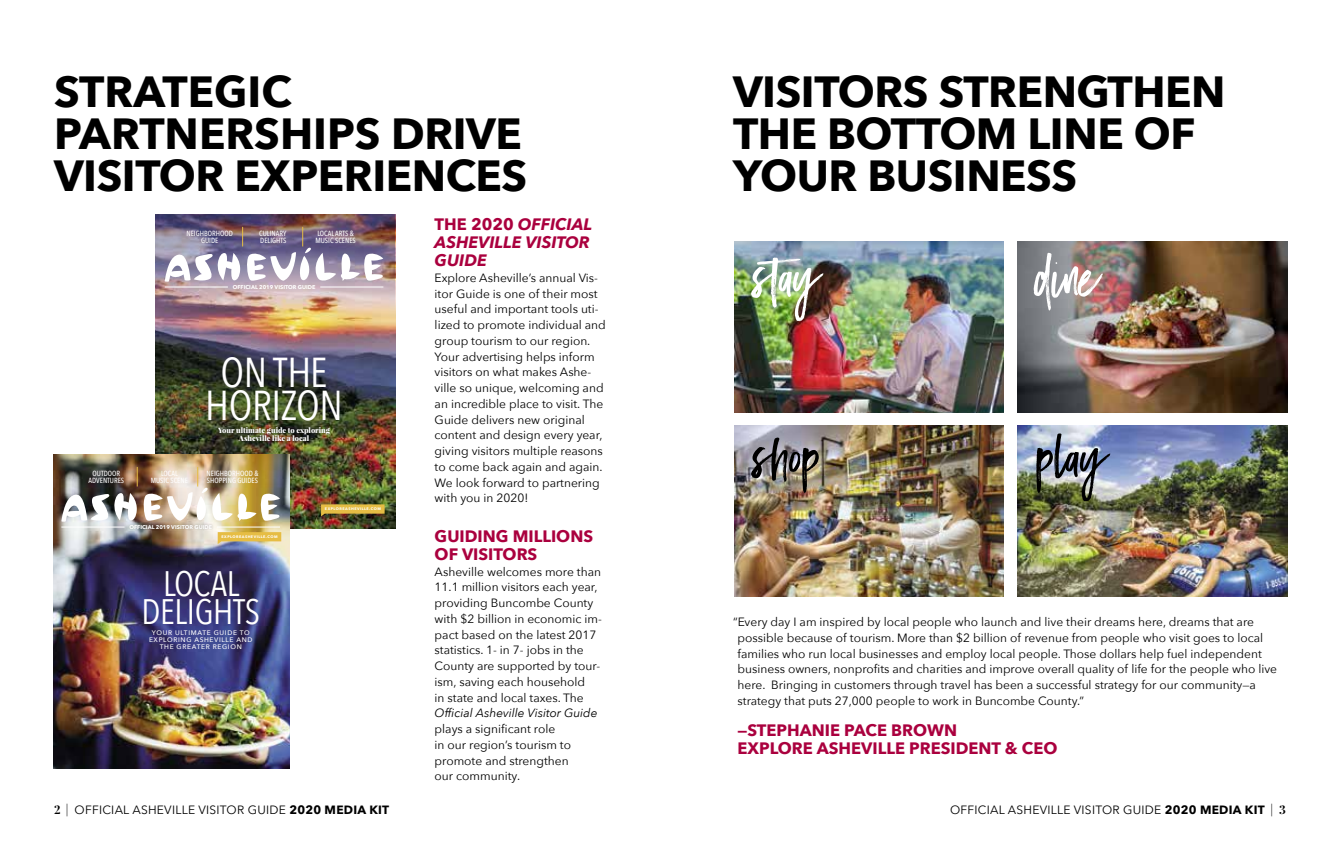
<style>
.page{position:relative;width:1340px;height:864px;background:#fff}
.page>*{position:absolute;margin:0;border:0;box-sizing:border-box;transform-origin:0 0}
.t1{font:54px "Black Diamond";color:#fff}
.t2{font:54px "Black Diamond";color:#000}
.t3{font:700 43.5px/42px "Avenir Next";letter-spacing:-.01em;color:#000}
.t4{font:41.7px/33px "Avenir Next Condensed";letter-spacing:-.01em;color:#fff;text-align:center}
.t5{font:35.25px/28.2px "Avenir Next Condensed";letter-spacing:-.01em;color:#fff;text-align:center}
.t6{font:700 16.5px/18px "Avenir Next";color:#aa003e}
.t7{font:italic 700 16.5px/18px "Avenir Next";color:#aa003e}
.t8{font:12px/15.8px "Avenir Next";color:#000}
.t9{font:12px "Avenir Next";letter-spacing:.02em;color:#000}
.t10{font:italic 12px "Avenir Next";color:#000}
.t11{font:500 7.5px/6.9px "Avenir Next Condensed";color:#fff;text-align:center}
.t12{font:900 7.35px/8.1px "Playfair Display";color:#fff;text-align:center}
.t13{font:500 6.6px/7.4px "Avenir Next";letter-spacing:.1em;color:#fff;text-align:center}
.t14{font:700 5.55px "Avenir Next";color:#fff}
.t15{font:700 3.75px "Avenir Next";letter-spacing:.13em;color:#fff}
.s1{font-style:normal}
.s2{font-family:"Playfair Display";font-weight:700}
.s3{font-family:"Playfair Display"}
.s4{font-weight:700}
</style>
<div class="page">
<img style="left:156px;top:323px;width:239px;height:205px">
<img style="left:156px;top:214px;width:239px;height:109px">
<svg style="left:321px;top:504px;width:63px;height:12px"></svg>
<div style="left:216px;top:426px;width:116px;height:18px;background:#000;opacity:.59"></div>
<hr style="left:165px;top:287px;width:63px;height:1px;background:#fff">
<hr style="left:320px;top:287px;width:63px;height:1px;background:#fff">
<img style="left:165px;top:227px;width:218px;height:55px">
<img style="left:53px;top:484px;width:236px;height:285px">
<img style="left:53px;top:454px;width:236px;height:30px">
<img style="left:61px;top:467px;width:220px;height:77px">
<img style="left:1017px;top:426px;width:269px;height:171px">
<img style="left:734px;top:241px;width:269px;height:171px">
<img style="left:1017px;top:241px;width:269px;height:171px">
<img style="left:734px;top:426px;width:269px;height:171px">
<div style="left:744px;top:431px;width:89px;height:76px;background:#fff;opacity:.75"></div>
<h2 class="t3" style="left:54px;top:70px;width:474px">STRATEGIC<br>PARTNERSHIPS DRIVE<br>VISITOR EXPERIENCES</h2>
<h2 class="t3" style="left:733px;top:70px;width:494px">VISITORS STRENGTHEN<br>THE BOTTOM LINE OF<br>YOUR BUSINESS</h2>
<h3 class="t7" style="left:434px;top:215px;width:159px"><span class="s1">THE 2020</span> OFFICIAL<br>ASHEVILLE VISITOR<br>GUIDE</h3>
<p class="t8" style="left:434px;top:269px;width:173px">Explore Asheville’s annual Vis&shy;itor Guide is one of their most useful and important tools uti&shy;lized to promote individual and group tourism to our region.<br>Your advertising helps inform visitors on what makes Ashe&shy;ville so unique, welcoming and an incredible place to visit. The<br>Guide delivers new original content and design every year, giving visitors multiple reasons to come back again and again.<br>We look forward to partnering with you in 2020!</p>
<h3 class="t6" style="left:434px;top:527px;width:160px">GUIDING MILLIONS<br>OF VISITORS</h3>
<p class="t8" style="left:434px;top:563px;width:169px">Asheville welcomes more than<br>11.1 million visitors each year, providing Buncombe County with $2 billion in economic im&shy;pact based on the latest 2017 statistics. 1- in 7- jobs in the<br>County are supported by tour&shy;ism, saving each household<br>in state and local taxes. The</p>
<p class="t10" style="left:434px;top:703px;width:164px">Official Asheville Visitor Guide</p>
<p class="t8" style="left:434px;top:721px;width:138px">plays a significant role<br>in our region’s tourism to promote and strengthen our community.</p>
<p class="t11" style="left:186px;top:230px;width:48px">NEIGHBORHOOD<br>GUIDE</p>
<p class="t11" style="left:259px;top:230px;width:29px;text-align:left">CULINARY<br>DELIGHTS</p>
<p class="t11" style="left:315px;top:230px;width:42px;text-align:left">LOCAL ARTS &amp;<br>MUSIC SCENES</p>
<h1 class="t1" style="left:1037px;top:243px;width:64px">dine</h1>
<h1 class="t1" style="left:753px;top:243px;width:68px">stay</h1>
<p class="t14" style="left:233px;top:282px;width:84px">OFFICIAL 2019 VISITOR GUIDE</p>
<h3 class="t4" style="left:205px;top:354px;width:139px">ON THE<br>HORIZON</h3>
<p class="t12" style="left:218px;top:426px;width:113px">Your ultimate guide to exploring<br>Asheville like a local</p>
<h1 class="t2" style="left:1037px;top:423px;width:71px">play</h1>
<h1 class="t2" style="left:753px;top:423px;width:69px">shop</h1>
<p class="t11" style="left:89px;top:470px;width:37px">OUTDOOR<br>ADVENTURES</p>
<p class="t11" style="left:151px;top:470px;width:39px">LOCAL<br>MUSIC SCENE</p>
<p class="t11" style="left:206px;top:470px;width:53px;text-align:left">NEIGHBORHOOD &amp;<br>SHOPPING GUIDES</p>
<p class="t15" style="left:325px;top:506px;width:58px">EXPLOREASHEVILLE.COM</p>
<p class="t14" style="left:129px;top:522px;width:84px">OFFICIAL 2019 VISITOR GUIDE</p>
<p class="t15" style="left:221px;top:533px;width:58px">EXPLOREASHEVILLE.COM</p>
<h3 class="t5" style="left:141px;top:568px;width:120px">LOCAL<br>DELIGHTS</h3>
<p class="t13" style="left:149px;top:628px;width:105px">YOUR ULTIMATE GUIDE TO<br>EXPLORING ASHEVILLE AND<br>THE GREATER REGION</p>
<p class="t8" style="left:737px;top:614px;width:541px;text-indent:-4px">“Every day I am inspired by local people who launch and live their dreams here, dreams that are possible because of tourism. More than $2 billion of revenue from people who visit goes to local families who run local businesses and employ local people. Those dollars help fuel independent business owners, nonprofits and charities and improve overall quality of life for the people who live here. Bringing in customers through travel has been a successful strategy for our community—a strategy that puts 27,000 people to work in Buncombe County.”</p>
<h3 class="t6" style="left:737px;top:721px;width:321px">—STEPHANIE PACE BROWN<br>EXPLORE ASHEVILLE PRESIDENT &amp; CEO</h3>
<p class="t9" style="left:54px;top:800px;width:337px"><span class="s2">2</span> <span class="s3">|</span> OFFICIAL ASHEVILLE VISITOR GUIDE <span class="s4">2020 MEDIA KIT</span></p>
<p class="t9" style="left:950px;top:800px;width:337px">OFFICIAL ASHEVILLE VISITOR GUIDE <span class="s4">2020 MEDIA KIT</span> <span class="s3">|</span> <span class="s2">3</span></p>
</div>
